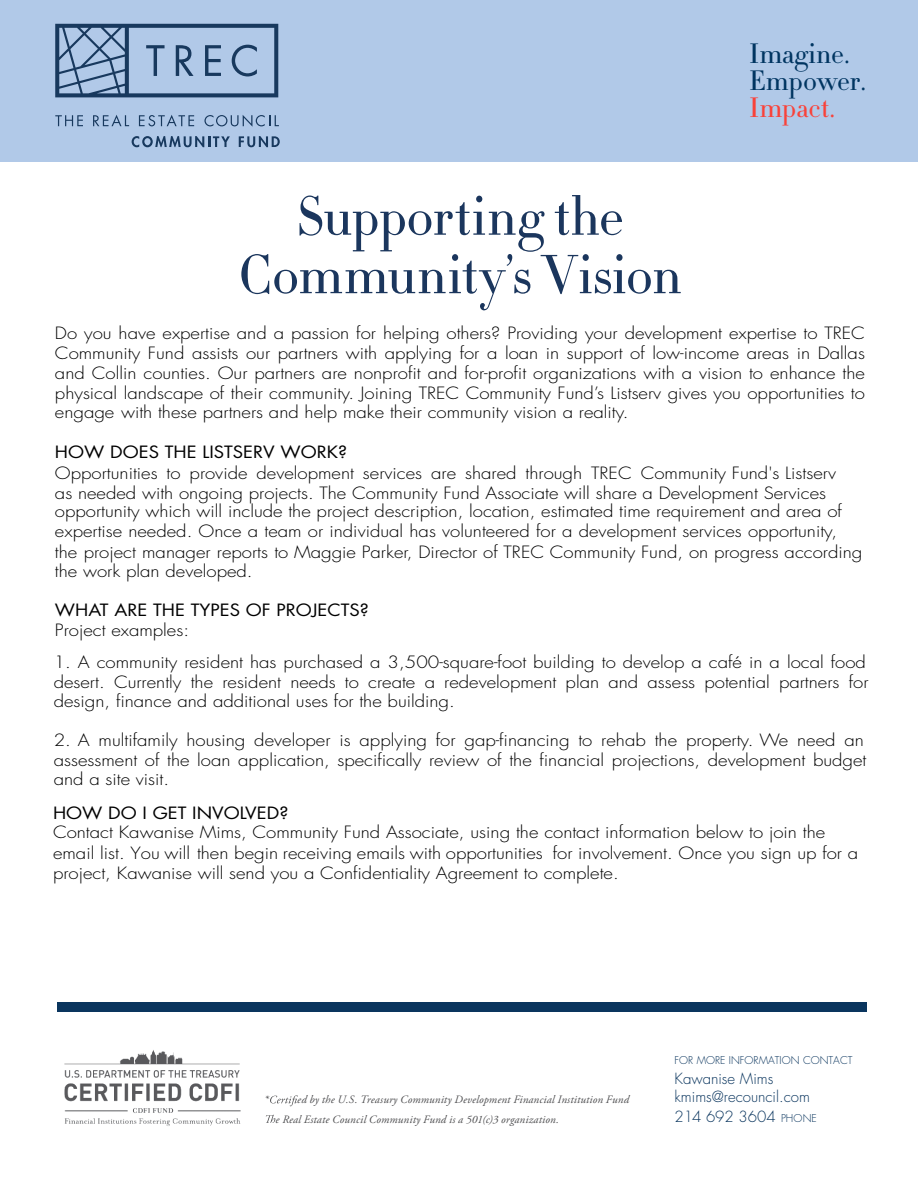
<style>
.page{position:relative;width:918px;height:1188px;background:#fff}
.page>*{position:absolute;margin:0;border:0;box-sizing:border-box;transform-origin:0 0}
.t1{font:300 54px/58.5px "HTF Didot L06";letter-spacing:-.02em;color:#1b365d;text-align:center}
.t2{font:300 27.6px/27px "HTF Didot L06";color:#003561}
.t3{font:300 27.6px "HTF Didot L06";color:#f9423a}
.t4{font:300 16.5px/19.8px "Futura Std";color:#000;scale:1.13 1}
.t5{font:16.5px "Futura Std";color:#000;scale:1.13 1}
.t6{font:300 15px/18.9px "Futura Std";color:#0a355e}
.t7{font:italic 11.25px/19.5px "Adobe Garamond Pro";letter-spacing:.015em;color:#4d4d4f}
.t8{font:300 10.5px "Futura Std";color:#0a355e}
.s1{font-size:10.5px}
</style>
<div class="page">
<div style="left:57px;top:1002px;width:810px;height:9px;background:#0a355e"></div>
<img style="left:64px;top:1050px;width:177px;height:76px">
<svg style="left:270px;top:1095px;width:28px;height:11px"></svg>
<svg style="left:266px;top:1115px;width:9px;height:8px"></svg>
<div style="left:0;top:0;width:917px;height:161px;background:#b1c9e8"></div>
<svg style="left:132px;top:136px;width:98px;height:11px"></svg>
<svg style="left:239px;top:136px;width:41px;height:11px"></svg>
<svg style="left:55px;top:115px;width:28px;height:11px"></svg>
<svg style="left:93px;top:115px;width:36px;height:11px"></svg>
<svg style="left:139px;top:115px;width:55px;height:11px"></svg>
<svg style="left:204px;top:115px;width:75px;height:12px"></svg>
<svg style="left:55px;top:24px;width:223px;height:73px"></svg>
<h2 class="t2" style="left:749px;top:39px;width:118px">Imagine.<br>Empower.</h2>
<h2 class="t3" style="left:749px;top:88px;width:87px">Impact.</h2>
<h1 class="t1" style="left:238px;top:185px;width:445px">Supporting the<br>Community’s Vision</h1>
<p class="t4" style="left:55px;top:324px;width:718px;text-align:justify">Do you have expertise and a passion for helping others? Providing your development expertise to TREC Community Fund assists our partners with applying for a loan in support of low-income areas in Dallas and Collin counties. Our partners are nonprofit and for-profit organizations with a vision to enhance the physical landscape of their community. Joining TREC Community Fund’s Listserv gives you opportunities to engage with these partners and help make their community vision a reality.</p>
<p class="t5" style="left:55px;top:441px;width:260px">HOW DOES THE LISTSERV WORK?</p>
<p class="t4" style="left:55px;top:463px;width:716px">Opportunities to provide development services are shared through TREC Community Fund's Listserv<br>as needed with ongoing projects. The Community Fund Associate will share a Development Services opportunity which will include the project description, location, estimated time requirement and area of expertise needed. Once a team or individual has volunteered for a development services opportunity, the project manager reports to Maggie Parker, Director of TREC Community Fund, on progress according</p>
<p class="t4" style="left:55px;top:561px;width:176px">the work plan developed.</p>
<p class="t5" style="left:55px;top:600px;width:279px">WHAT ARE THE TYPES OF PROJECTS?</p>
<p class="t4" style="left:55px;top:621px;width:120px">Project examples:</p>
<p class="t4" style="left:54px;top:653px;width:723px;line-height:19.4px">1. A community resident has purchased a 3,500-square-foot building to develop a café in a local food desert. Currently the resident needs to create a redevelopment plan and assess potential partners for design, finance and additional uses for the building.</p>
<p class="t4" style="left:54px;top:731px;width:719px">2. A multifamily housing developer is applying for gap-financing to rehab the property. We need an</p>
<p class="t4" style="left:54px;top:731px;width:721px;line-height:19.4px;text-indent:660px">.<br>assessment of the loan application, specifically review of the financial projections, development budget and a site visit.</p>
<p class="t5" style="left:53px;top:802px;width:210px">HOW DO I GET INVOLVED?</p>
<p class="t4" style="left:53px;top:823px;width:714px;line-height:20.4px">Contact Kawanise Mims, Community Fund Associate, using the contact information below to join the email list. You will then begin receiving emails with opportunities for involvement. Once you sign up for a project, Kawanise will send you a Confidentiality Agreement to complete.</p>
<p class="t7" style="left:264px;top:1090px;width:6px">*</p>
<p class="t7" style="left:276px;top:1090px;width:355px;text-indent:22px">ed by the U.S. Treasury Community Development Financial Institution Fund e Real Estate Council Community Fund is a 501(c)3 organization.</p>
<p class="t8" style="left:675px;top:1054px;width:179px">FOR MORE INFORMATION CONTACT</p>
<p class="t6" style="left:675px;top:1069px;width:144px">Kawanise Mims kmims@recouncil.com<br>214 692 3604 <span class="s1">PHONE</span></p>
</div>
